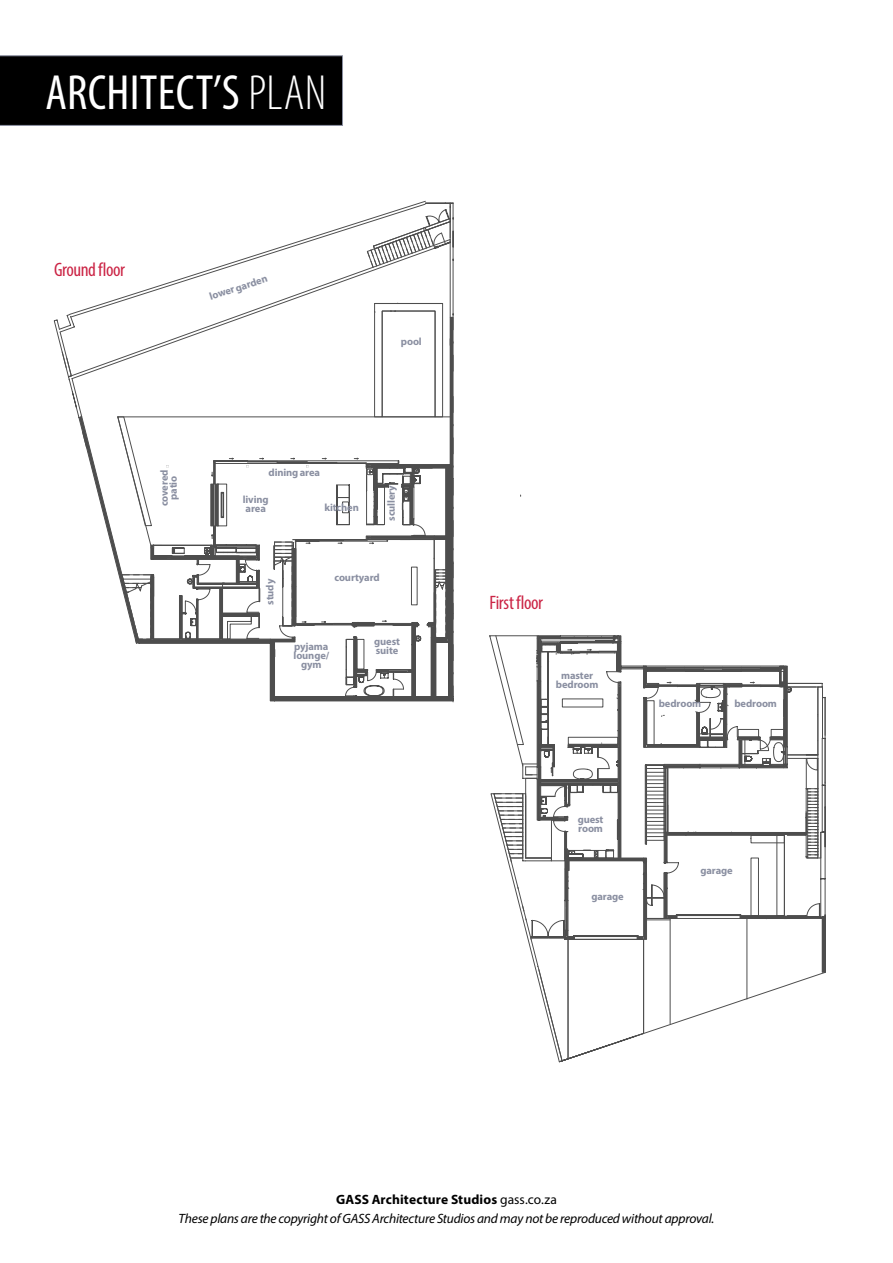
<style>
.page{position:relative;width:893px;height:1263px;background:#fff}
.page>*{position:absolute;margin:0;border:0;box-sizing:border-box;transform-origin:0 0}
.t1{font:condensed 49.65px "Myriad Pro";letter-spacing:.005em;color:#fff}
.t2{font:condensed 19.5px "Myriad Pro";letter-spacing:-.025em;color:#cb2445}
.t3{font:italic 13.5px/19.5px "Myriad Pro";letter-spacing:-.02em;color:#000;text-align:center}
.t4{font:700 10.5px/9px "Myriad Pro";letter-spacing:-.01em;color:#8a8fa1}
.s1{font-weight:300}
.s2{font-weight:700;font-style:normal}
.s3{font-style:normal}
</style>
<div class="page">
<div style="left:0;top:55px;width:343px;height:71px;background:#000"></div>
<svg style="left:490px;top:635px;width:336px;height:427px"></svg>
<hr style="left:490px;top:635px;width:47px;height:1px;background:#000">
<svg style="left:269px;top:202px;width:252px;height:500px"></svg>
<svg style="left:451px;top:203px;width:2px;height:65px"></svg>
<svg style="left:79px;top:201px;width:372px;height:110px"></svg>
<svg style="left:54px;top:311px;width:400px;height:386px"></svg>
<h1 class="t1" style="left:45px;top:62px;width:283px">ARCHITECT’S <span class="s1">PLAN</span></h1>
<h2 class="t2" style="left:54px;top:258px;width:72px">Ground floor</h2>
<p class="t4" style="left:208px;top:292px;width:62px;rotate:-18deg">lower garden</p>
<p class="t4" style="left:401px;top:336px;width:22px">pool</p>
<p class="t4" style="left:160px;top:506px;width:38px;text-align:center;rotate:-90deg">covered patio</p>
<p class="t4" style="left:269px;top:468px;width:53px">dining area</p>
<p class="t4" style="left:243px;top:495px;width:27px">living area</p>
<p class="t4" style="left:324px;top:503px;width:36px">kitchen</p>
<p class="t4" style="left:387px;top:521px;width:37px;rotate:-90deg">scullery</p>
<p class="t4" style="left:265px;top:605px;width:27px;rotate:-90deg">study</p>
<p class="t4" style="left:334px;top:572px;width:47px">courtyard</p>
<p class="t4" style="left:294px;top:642px;width:37px;text-align:center">pyjama lounge/ gym</p>
<p class="t4" style="left:374px;top:636px;width:27px">guest suite</p>
<h2 class="t2" style="left:490px;top:591px;width:55px">First floor</h2>
<p class="t4" style="left:556px;top:670px;width:44px;text-align:center">master bedroom</p>
<p class="t4" style="left:659px;top:699px;width:44px">bedroom</p>
<p class="t4" style="left:734px;top:699px;width:44px">bedroom</p>
<p class="t4" style="left:578px;top:815px;width:27px">guest room</p>
<p class="t4" style="left:591px;top:892px;width:34px">garage</p>
<p class="t4" style="left:700px;top:866px;width:34px">garage</p>
<p class="t3" style="left:179px;top:1189px;width:537px"><span class="s2">GASS Architecture Studios</span> <span class="s3">gass.co.za<br></span>These plans are the copyright of GASS Architecture Studios and may not be reproduced without approval.</p>
</div>
